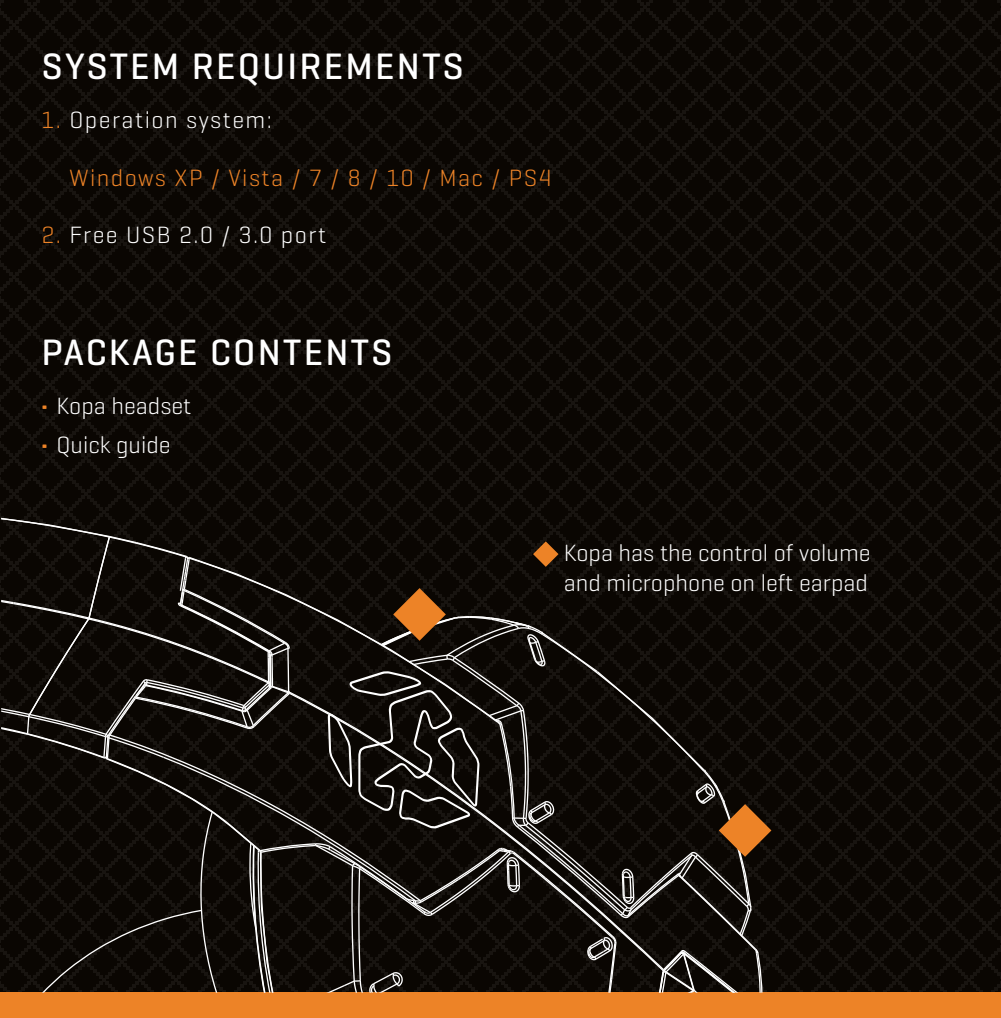
<style>
.page{position:relative;width:1001px;height:1018px;background:#fff}
.page>*{position:absolute;margin:0;border:0;box-sizing:border-box;transform-origin:0 0}
.t1{font:500 37.5px "Geogrotesque";letter-spacing:.06em;color:#fff}
.t2{font:300 24px/39px "Geogrotesque";color:#fff}
.t3{font:300 24px "Geogrotesque";letter-spacing:.06em;color:#fff}
.t4{font:300 24px "Geogrotesque";letter-spacing:.06em;color:#ed8327}
.s1{color:#ed8327}
.s2{font-weight:700;color:#ed8327}
</style>
<div class="page">
<div style="left:0;top:0;width:1001px;height:993px;background:linear-gradient(to right,#0e0a06,#0e0a06)"></div>
<div style="left:0;top:993px;width:1001px;height:25px;background:#ed8327"></div>
<svg style="left:1px;top:513px;width:770px;height:480px;background:#1b1611"></svg>
<h1 class="t1" style="left:42px;top:43px;width:424px">SYSTEM REQUIREMENTS</h1>
<p class="t3" style="left:42px;top:105px;width:232px"><span class="s1">1.</span> Operation system:</p>
<p class="t4" style="left:70px;top:163px;width:483px">Windows XP / Vista / 7 / 8 / 10 / Mac / PS4</p>
<p class="t3" style="left:42px;top:220px;width:286px"><span class="s1">2.</span> Free USB 2.0 / 3.0 port</p>
<h1 class="t1" style="left:42px;top:329px;width:352px">PACKAGE CONTENTS</h1>
<p class="t2" style="left:42px;top:386px;width:151px"><span class="s2">·</span> Kopa headset <span class="s2">·</span> Quick guide</p>
<p class="t2" style="left:564px;top:537px;width:308px;line-height:30px">Kopa has the control of volume and microphone on left earpad</p>
</div>
